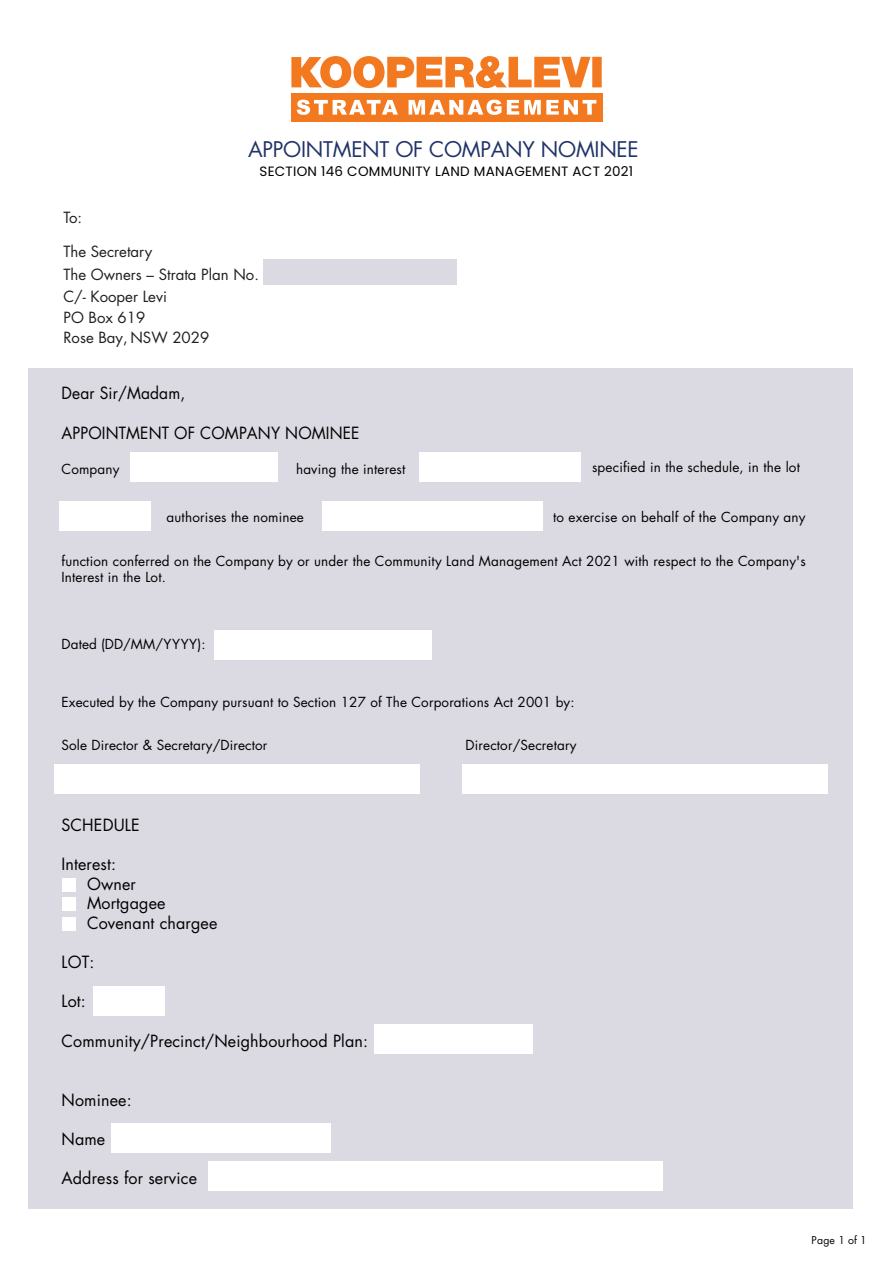
<style>
.page{position:relative;width:893px;height:1263px;background:#fff}
.page>*{position:absolute;margin:0;border:0;box-sizing:border-box;transform-origin:0 0}
.t1{font:21px "Futura";letter-spacing:-.01em;color:#213368}
.t2{font:16.35px/19.6px "Futura";letter-spacing:.01em;color:#000}
.t3{font:16.35px "Futura";letter-spacing:.01em;color:#000;scale:.95 1}
.t4{font:15px/22.4px "Futura";color:#231f20}
.t5{font:13.5px/16.2px "Futura";letter-spacing:.01em;color:#000}
.t6{font:13.5px "Poppins";letter-spacing:.02em;color:#000}
.t7{font:10.5px "Futura";letter-spacing:.02em;color:#000}
</style>
<div class="page">
<div style="left:28px;top:369px;width:825px;height:840px;background:#dbdae3"></div>
<div style="left:214px;top:631px;width:217px;height:29px;background:#fff"></div>
<div style="left:93px;top:986px;width:72px;height:30px;background:#fff"></div>
<div style="left:374px;top:1024px;width:159px;height:29px;background:#fff"></div>
<div style="left:111px;top:1123px;width:220px;height:29px;background:#fff"></div>
<div style="left:208px;top:1162px;width:454px;height:29px;background:#fff"></div>
<div style="left:54px;top:765px;width:365px;height:29px;background:#fff"></div>
<div style="left:130px;top:453px;width:148px;height:29px;background:#fff"></div>
<div style="left:419px;top:453px;width:161px;height:29px;background:#fff"></div>
<div style="left:323px;top:501px;width:220px;height:29px;background:#fff"></div>
<div style="left:59px;top:501px;width:92px;height:29px;background:#fff"></div>
<div style="left:462px;top:765px;width:366px;height:29px;background:#fff"></div>
<div style="left:62px;top:878px;width:14px;height:13px;background:#fff"></div>
<div style="left:62px;top:898px;width:14px;height:13px;background:#fff"></div>
<div style="left:62px;top:917px;width:14px;height:14px;background:#fff"></div>
<div style="left:264px;top:259px;width:193px;height:26px;background:#dbdae3"></div>
<svg style="left:291px;top:56px;width:311px;height:32px"></svg>
<div style="left:291px;top:93px;width:311px;height:29px;background:#f37920"></div>
<svg style="left:297px;top:100px;width:299px;height:15px"></svg>
<h1 class="t1" style="left:248px;top:135px;width:392px">APPOINTMENT OF COMPANY NOMINEE</h1>
<p class="t6" style="left:259px;top:163px;width:375px">SECTION 146 COMMUNITY LAND MANAGEMENT ACT 2021</p>
<p class="t4" style="left:63px;top:206px;width:20px">To:</p>
<p class="t4" style="left:63px;top:240px;width:197px">The Secretary<br>The Owners – Strata Plan No.<br>C/- Kooper Levi</p>
<p class="t4" style="left:63px;top:307px;width:147px;line-height:20.4px">PO Box 619<br>Rose Bay, NSW 2029</p>
<p class="t3" style="left:61px;top:382px;width:132px">Dear Sir/Madam,</p>
<p class="t3" style="left:61px;top:421px;width:315px">APPOINTMENT OF COMPANY NOMINEE</p>
<p class="t5" style="left:61px;top:460px;width:60px">Company</p>
<p class="t5" style="left:296px;top:460px;width:111px">having the interest</p>
<p class="t5" style="left:592px;top:459px;width:209px">specified in the schedule, in the lot</p>
<p class="t5" style="left:167px;top:509px;width:139px">authorises the nominee</p>
<p class="t5" style="left:553px;top:509px;width:254px">to exercise on behalf of the Company any</p>
<p class="t5" style="left:61px;top:553px;width:746px">function conferred on the Company by or under the Community Land Management Act 2021 with respect to the Company's<br>Interest in the Lot.</p>
<p class="t5" style="left:61px;top:636px;width:146px">Dated (DD/MM/YYYY):</p>
<p class="t5" style="left:61px;top:694px;width:515px">Executed by the Company pursuant to Section 127 of The Corporations Act 2001 by:</p>
<p class="t5" style="left:61px;top:737px;width:207px">Sole Director &amp; Secretary/Director</p>
<p class="t5" style="left:466px;top:737px;width:112px">Director/Secretary</p>
<p class="t2" style="left:61px;top:814px;width:80px">SCHEDULE</p>
<p class="t2" style="left:87px;top:854px;width:132px;text-indent:-25px">Interest:<br>Owner<br>Mortgagee<br>Covenant chargee</p>
<p class="t2" style="left:61px;top:952px;width:34px">LOT:</p>
<p class="t2" style="left:61px;top:991px;width:26px">Lot:</p>
<p class="t2" style="left:61px;top:1030px;width:308px">Community/Precinct/Neighbourhood Plan:</p>
<p class="t2" style="left:61px;top:1089px;width:72px">Nominee:</p>
<p class="t2" style="left:61px;top:1129px;width:45px">Name</p>
<p class="t2" style="left:61px;top:1168px;width:137px">Address for service</p>
<p class="t7" style="left:811px;top:1233px;width:57px">Page 1 of 1</p>
</div>
